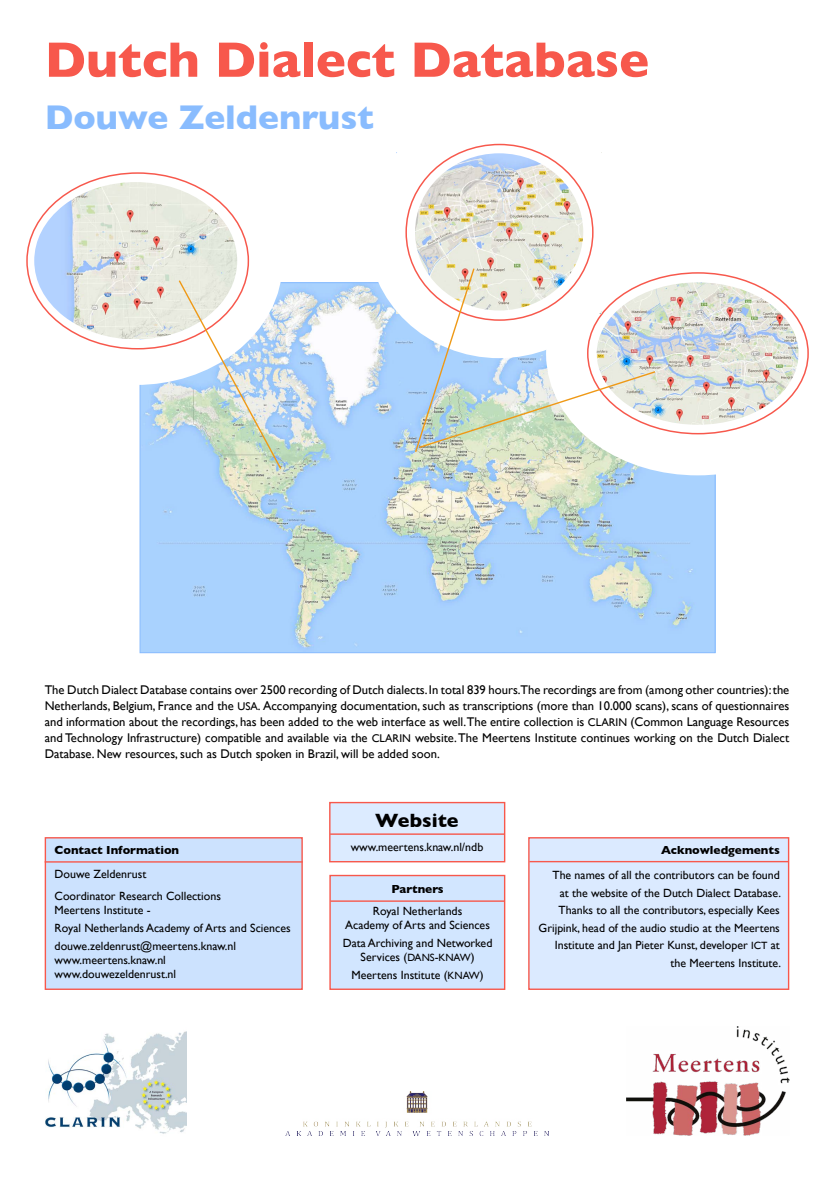
<style>
.page{position:relative;width:834px;height:1180px;background:#fff}
.page>*{position:absolute;margin:0;border:0;box-sizing:border-box;transform-origin:0 0}
.t1{font:700 50.4px "Gill Sans";color:#f7584c}
.t2{font:700 35px "Gill Sans";color:#89bcfe}
.t3{font:700 19.6px "Gill Sans";color:#000}
.t4{font:12.6px/16.1px "Gill Sans";color:#000;text-align:justify}
.t5{font:11.9px/17.5px "Gill Sans";color:#000}
.t6{font:700 11.9px "Gill Sans";color:#000}
.s1{font-size:11.2px}
.s2{font-size:10.5px}
</style>
<div class="page">
<img style="left:142px;top:284px;width:571px;height:367px">
<div style="left:329px;top:875px;width:176px;height:115px;background:#d2e6ff;border:1px solid #f7584c"></div>
<hr style="left:330px;top:900px;width:174px;height:2px;background:#f7584c">
<div style="left:528px;top:837px;width:261px;height:153px;background:#dbeaff;border:1px solid #f7584c"></div>
<hr style="left:529px;top:861px;width:259px;height:1px;background:#f7584c">
<div style="left:329px;top:802px;width:176px;height:60px;background:#dcebff;border:1px solid #f7584c"></div>
<hr style="left:330px;top:833px;width:174px;height:2px;background:#f7584c">
<div style="left:45px;top:837px;width:258px;height:153px;background:#cce2fe;border:1px solid #f7584c"></div>
<hr style="left:45px;top:861px;width:258px;height:1px;background:#f7584c">
<svg style="left:26px;top:172px;width:284px;height:244px"></svg>
<svg style="left:515px;top:272px;width:294px;height:239px"></svg>
<img style="left:396px;top:155px;width:185px;height:158px">
<div style="left:367px;top:106px;width:263px;height:252px;border:48px solid #fff;border-radius:50%"></div>
<svg style="left:177px;top:279px;width:105px;height:191px"></svg>
<svg style="left:414px;top:267px;width:242px;height:186px"></svg>
<img style="left:45px;top:1031px;width:141px;height:103px">
<img style="left:286px;top:1091px;width:262px;height:44px">
<img style="left:626px;top:1026px;width:163px;height:109px">
<h1 class="t1" style="left:45px;top:20px;width:606px">Dutch Dialect Database</h1>
<h2 class="t2" style="left:45px;top:89px;width:331px">Douwe Zeldenrust</h2>
<p class="t4" style="left:45px;top:681px;width:746px">The Dutch Dialect Database contains over 2500 recording of Dutch dialects. In total 839 hours.The recordings are from (among other countries): the Netherlands, Belgium, France and the <span class="s1">USA</span>. Accompanying documentation, such as transcriptions (more than 10.000 scans), scans of questionnaires and information about the recordings, has been added to the web interface as well.The entire collection is <span class="s1">CLARIN</span> (Common Language Resources and Technology Infrastructure) compatible and available via the <span class="s1">CLARIN</span> website. The Meertens Institute continues working on the Dutch Dialect Database. New resources, such as Dutch spoken in Brazil, will be added soon.</p>
<h3 class="t3" style="left:375px;top:804px;width:85px">Website</h3>
<p class="t6" style="left:55px;top:840px;width:126px">Contact Information</p>
<p class="t5" style="left:350px;top:838px;width:134px">www.meertens.knaw.nl/ndb</p>
<p class="t5" style="left:55px;top:863px;width:168px;line-height:21.9px">Douwe Zeldenrust<br>Coordinator Research Collections</p>
<p class="t5" style="left:55px;top:901px;width:237px;line-height:18px">Meertens Institute -<br>Royal Netherlands Academy of Arts and Sciences douwe.zeldenrust@meertens.knaw.nl</p>
<p class="t5" style="left:55px;top:953px;width:123px;line-height:14px">www.meertens.knaw.nl www.douwezeldenrust.nl</p>
<p class="t6" style="left:391px;top:880px;width:54px">Partners</p>
<p class="t5" style="left:345px;top:904px;width:146px;line-height:14px;text-align:center">Royal Netherlands<br>Academy of Arts and Sciences</p>
<p class="t5" style="left:343px;top:936px;width:151px;line-height:14px;text-align:center">Data Archiving and Networked<br>Services (<span class="s2">DANS</span>-<span class="s2">KNAW</span>)</p>
<p class="t5" style="left:351px;top:966px;width:133px">Meertens Institute (<span class="s2">KNAW</span>)</p>
<p class="t6" style="left:661px;top:840px;width:120px">Acknowledgements</p>
<p class="t5" style="left:538px;top:866px;width:244px;text-align:right">The names of all the contributors can be found<br>at the website of the Dutch Dialect Database.<br>Thanks to all the contributors, especially Kees Grijpink, head of the audio studio at the Meertens Institute and Jan Pieter Kunst, developer <span class="s2">ICT</span> at the Meertens Institute.</p>
</div>
